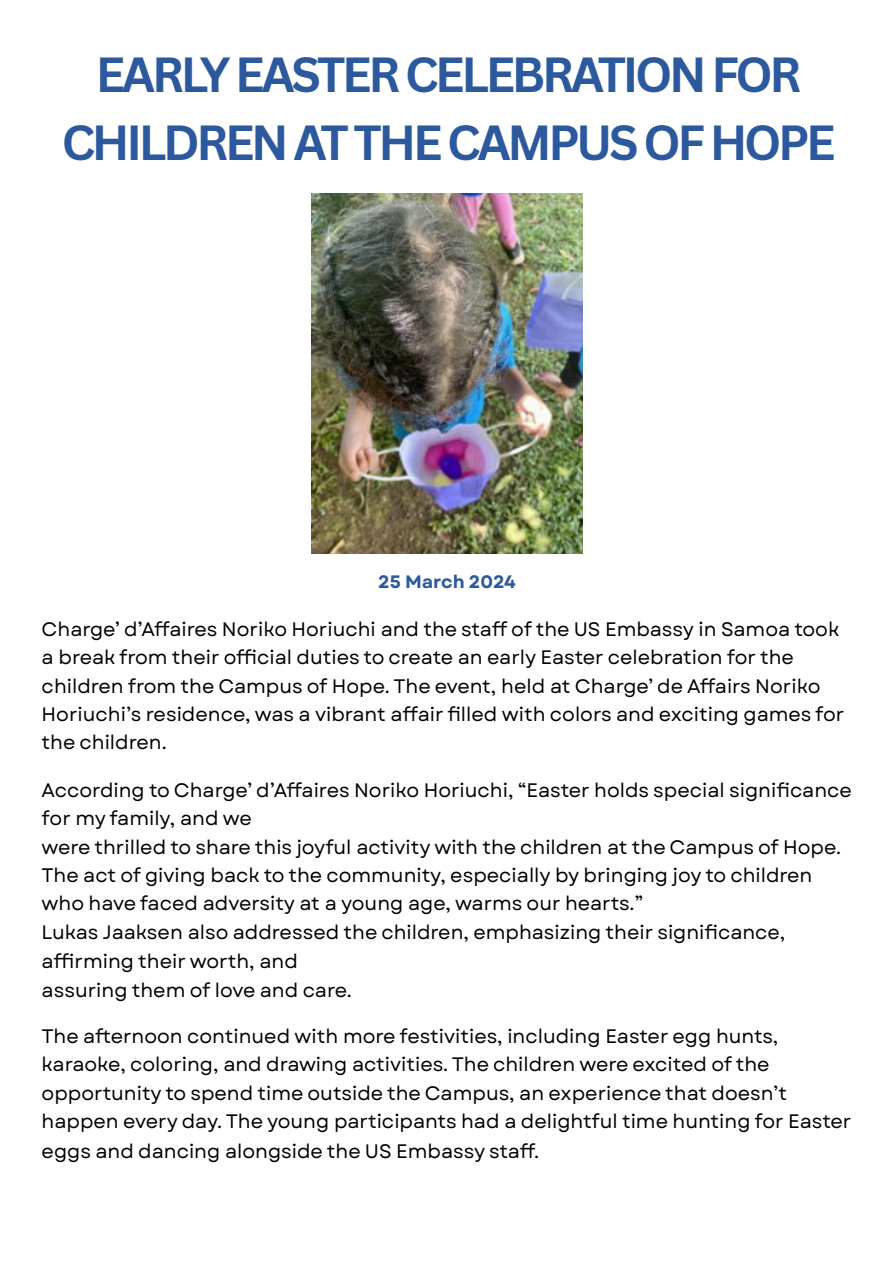
<style>
.page{position:relative;width:894px;height:1263px;background:#fff}
.page>*{position:absolute;margin:0;border:0;box-sizing:border-box;transform-origin:0 0}
.t1{font:700 48px/67.5px "Canva Sans";letter-spacing:-.07em;color:#2c599d;text-align:center}
.t2{font:19.5px/28.7px "Garet";color:#000}
.t3{font:700 18px "Garet";color:#2c599d}
</style>
<div class="page">
<img style="left:312px;top:194px;width:270px;height:360px">
<h1 class="t1" style="left:62px;top:40px;width:775px">EARLY EASTER CELEBRATION FOR<br>CHILDREN AT THE CAMPUS OF HOPE</h1>
<h2 class="t3" style="left:378px;top:569px;width:139px">25 March 2024</h2>
<p class="t2" style="left:42px;top:615px;width:804px">Charge’ d’Affaires Noriko Horiuchi and the staff of the US Embassy in Samoa took a break from their official duties to create an early Easter celebration for the children from the Campus of Hope. The event, held at Charge’ de Affairs Noriko Horiuchi’s residence, was a vibrant affair filled with colors and exciting games for the children.</p>
<p class="t2" style="left:42px;top:775px;width:811px">According to Charge’ d’Affaires Noriko Horiuchi, “Easter holds special significance for my family, and we<br>were thrilled to share this joyful activity with the children at the Campus of Hope.<br>The act of giving back to the community, especially by bringing joy to children who have faced adversity at a young age, warms our hearts.”<br>Lukas Jaaksen also addressed the children, emphasizing their significance, affirming their worth, and<br>assuring them of love and care.</p>
<p class="t2" style="left:42px;top:1022px;width:811px">The afternoon continued with more festivities, including Easter egg hunts, karaoke, coloring, and drawing activities. The children were excited of the opportunity to spend time outside the Campus, an experience that doesn’t happen every day. The young participants had a delightful time hunting for Easter eggs and dancing alongside the US Embassy staff.</p>
</div>
